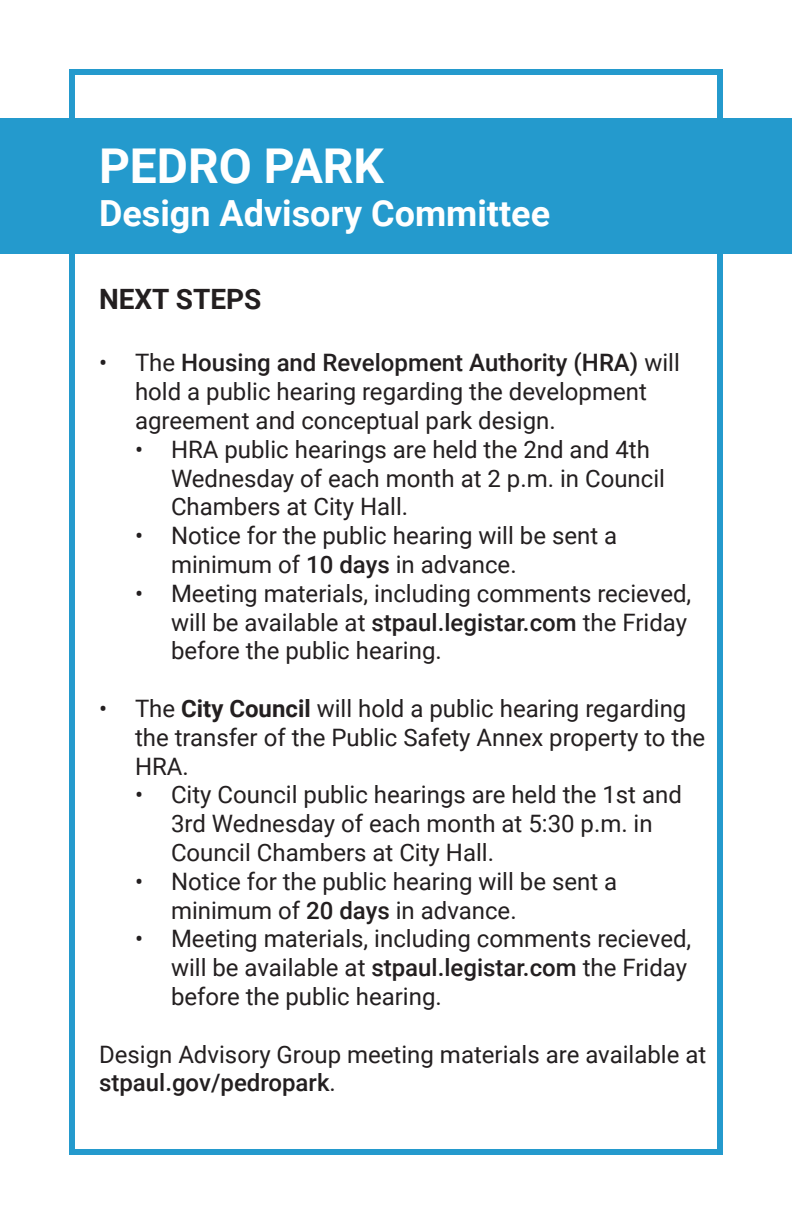
<style>
.page{position:relative;width:792px;height:1224px;background:#fff}
.page>*{position:absolute;margin:0;border:0;box-sizing:border-box;transform-origin:0 0}
.t1{font:700 48px "Roboto";color:#fff}
.t2{font:700 36px "Roboto";color:#fff}
.t3{font:700 28px "Roboto";color:#231f20}
.t4{font:24px/28.8px "Roboto";color:#231f20}
.s1{font-weight:500}
.s2{font-weight:700}
</style>
<div class="page">
<div style="left:69px;top:69px;width:654px;height:1086px;border:6px solid #249acd"></div>
<div style="left:0;top:118px;width:792px;height:135px;background:#249acd"></div>
<p class="t1" style="left:99px;top:132px;width:287px">PEDRO PARK</p>
<p class="t2" style="left:99px;top:188px;width:453px">Design Advisory Committee</p>
<p class="t3" style="left:99px;top:279px;width:164px">NEXT STEPS</p>
<p class="t4" style="left:135px;top:348px;width:546px;text-indent:-36px">• The <span class="s1">Housing and Revelopment Authority (HRA)</span> will hold a public hearing regarding the development agreement and conceptual park design.</p>
<p class="t4" style="left:171px;top:434px;width:496px;text-indent:-36px">• HRA public hearings are held the 2nd and 4th<br>Wednesday of each month at 2 p.m. in Council<br>Chambers at City Hall.</p>
<p class="t4" style="left:171px;top:520px;width:448px;text-indent:-36px">• Notice for the public hearing will be sent a minimum of <span class="s1">10 days</span> in advance.</p>
<p class="t4" style="left:171px;top:578px;width:522px;text-indent:-36px">• Meeting materials, including comments recieved, will be available at <span class="s1">stpaul.legistar.com</span> the Friday before the public hearing.</p>
<p class="t4" style="left:135px;top:693px;width:572px;text-indent:-36px">• The <span class="s2">City Council</span> will hold a public hearing regarding the transfer of the Public Safety Annex property to the<br>HRA.</p>
<p class="t4" style="left:171px;top:780px;width:512px;text-indent:-36px">• City Council public hearings are held the 1st and<br>3rd Wednesday of each month at 5:30 p.m. in<br>Council Chambers at City Hall.</p>
<p class="t4" style="left:171px;top:866px;width:448px;text-indent:-36px">• Notice for the public hearing will be sent a minimum of <span class="s1">20 days</span> in advance.</p>
<p class="t4" style="left:171px;top:924px;width:522px;text-indent:-36px">• Meeting materials, including comments recieved, will be available at <span class="s1">stpaul.legistar.com</span> the Friday before the public hearing.</p>
<p class="t4" style="left:99px;top:1039px;width:609px">Design Advisory Group meeting materials are available at <span class="s1">stpaul.gov/pedropark</span>.</p>
</div>
